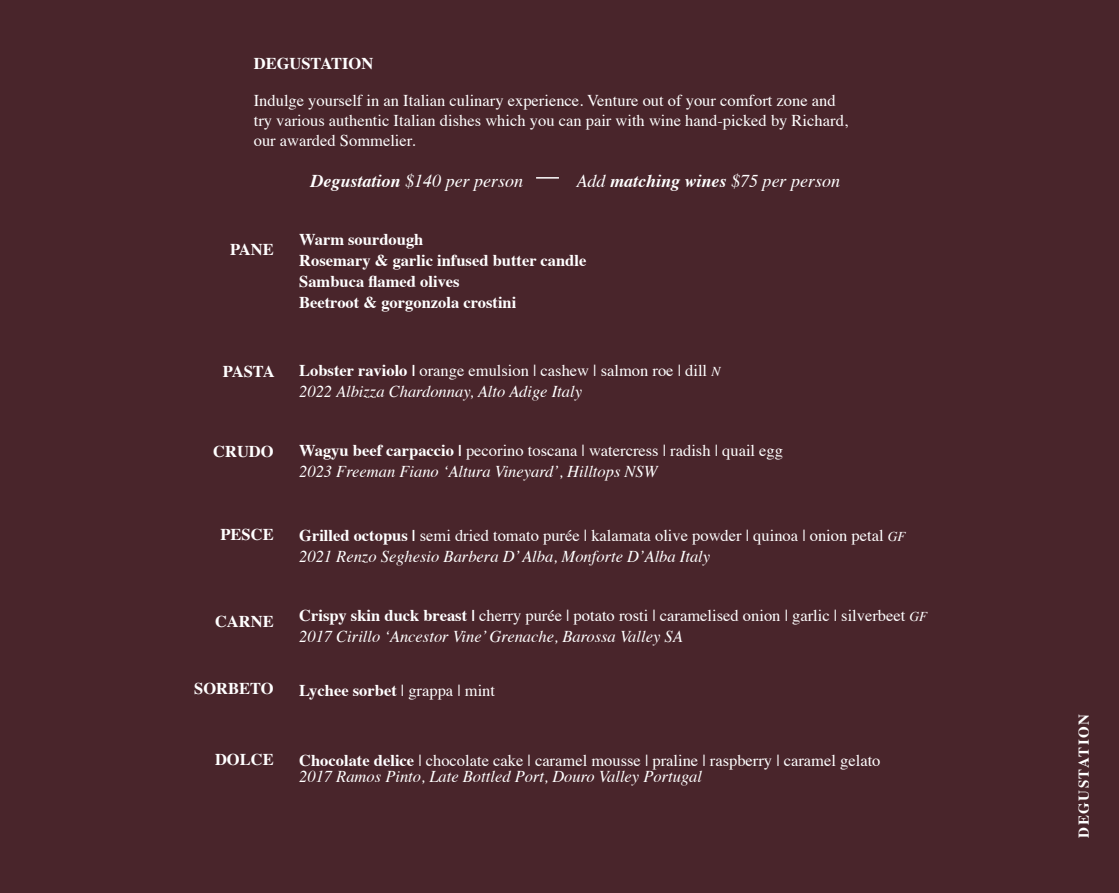
<style>
.page{position:relative;width:1119px;height:893px;background:#fff}
.page>*{position:absolute;margin:0;border:0;box-sizing:border-box;transform-origin:0 0}
.t1{font:italic 18px "Times";color:#fff}
.t2{font:16.5px/21px "Times";color:#fff}
.t3{font:700 16.5px/21px "Times";color:#fff}
.t4{font:italic 16.5px/21px "Times";color:#fff}
.t5{font:700 15px "Times";letter-spacing:.1em;color:#fff}
.s1{font-weight:700}
.s2{font-style:italic;font-size:13.5px}
.s3{font-style:italic}
.s4{font-weight:700;font-style:normal}
.s5{font-style:normal}
.s6{font-weight:400}
</style>
<div class="page">
<div style="left:0;top:0;width:1118px;height:893px;background:#49252b"></div>
<hr style="left:536px;top:177px;width:23px;height:2px;background:#fff">
<p class="t3" style="left:254px;top:51px;width:121px">DEGUSTATION</p>
<p class="t2" style="left:254px;top:90px;width:595px;line-height:19.8px">Indulge yourself in an Italian culinary experience. Venture out of your comfort zone and try various authentic Italian dishes which you can pair with wine hand-picked by Richard, our awarded Sommelier.</p>
<p class="t1" style="left:310px;top:165px;width:214px"><span class="s1">Degustation</span> $140 per person</p>
<p class="t1" style="left:576px;top:165px;width:265px">Add <span class="s1">matching wines</span> $75 per person</p>
<p class="t3" style="left:230px;top:238px;width:45px">PANE</p>
<p class="t3" style="left:299px;top:227px;width:289px">Warm sourdough<br>Rosemary &amp; garlic infused butter candle<br>Sambuca flamed olives<br>Beetroot &amp; gorgonzola crostini</p>
<p class="t3" style="left:223px;top:359px;width:53px">PASTA</p>
<p class="t2" style="left:299px;top:358px;width:422px"><span class="s1">Lobster raviolo |</span> orange emulsion | cashew | salmon roe | dill <span class="s2">N<br></span><span class="s3">2022 Albizza Chardonnay, Alto Adige Italy</span></p>
<p class="t3" style="left:213px;top:439px;width:62px">CRUDO</p>
<p class="t4" style="left:299px;top:439px;width:485px"><span class="s4">Wagyu beef carpaccio |</span> <span class="s5">pecorino toscana | watercress | radish | quail egg<br></span>2023 Freeman Fiano ‘Altura Vineyard’, Hilltops NSW</p>
<p class="t3" style="left:220px;top:522px;width:55px">PESCE</p>
<p class="t2" style="left:299px;top:523px;width:608px"><span class="s1">Grilled octopus |</span> semi dried tomato purée | kalamata olive powder | quinoa | onion petal <span class="s2">GF<br></span><span class="s3">2021 Renzo Seghesio Barbera D’ Alba, Monforte D’Alba Italy</span></p>
<p class="t3" style="left:215px;top:609px;width:60px">CARNE</p>
<p class="t3" style="left:194px;top:676px;width:81px">SORBETO</p>
<p class="t2" style="left:299px;top:603px;width:629px"><span class="s1">Crispy skin duck breast |</span> cherry purée | potato rosti | caramelised onion | garlic | silverbeet <span class="s2">GF<br></span><span class="s3">2017 Cirillo ‘Ancestor Vine’ Grenache, Barossa Valley SA</span></p>
<p class="t3" style="left:299px;top:678px;width:197px">Lychee sorbet <span class="s6">| grappa | mint</span></p>
<p class="t3" style="left:215px;top:747px;width:60px">DOLCE</p>
<p class="t2" style="left:299px;top:748px;width:582px"><span class="s1">Chocolate delice</span> | chocolate cake | caramel mousse | praline | raspberry | caramel gelato</p>
<p class="t4" style="left:299px;top:765px;width:404px">2017 Ramos Pinto, Late Bottled Port, Douro Valley Portugal</p>
<p class="t5" style="left:1069px;top:838px;width:125px;rotate:-90deg">DEGUSTATION</p>
</div>
